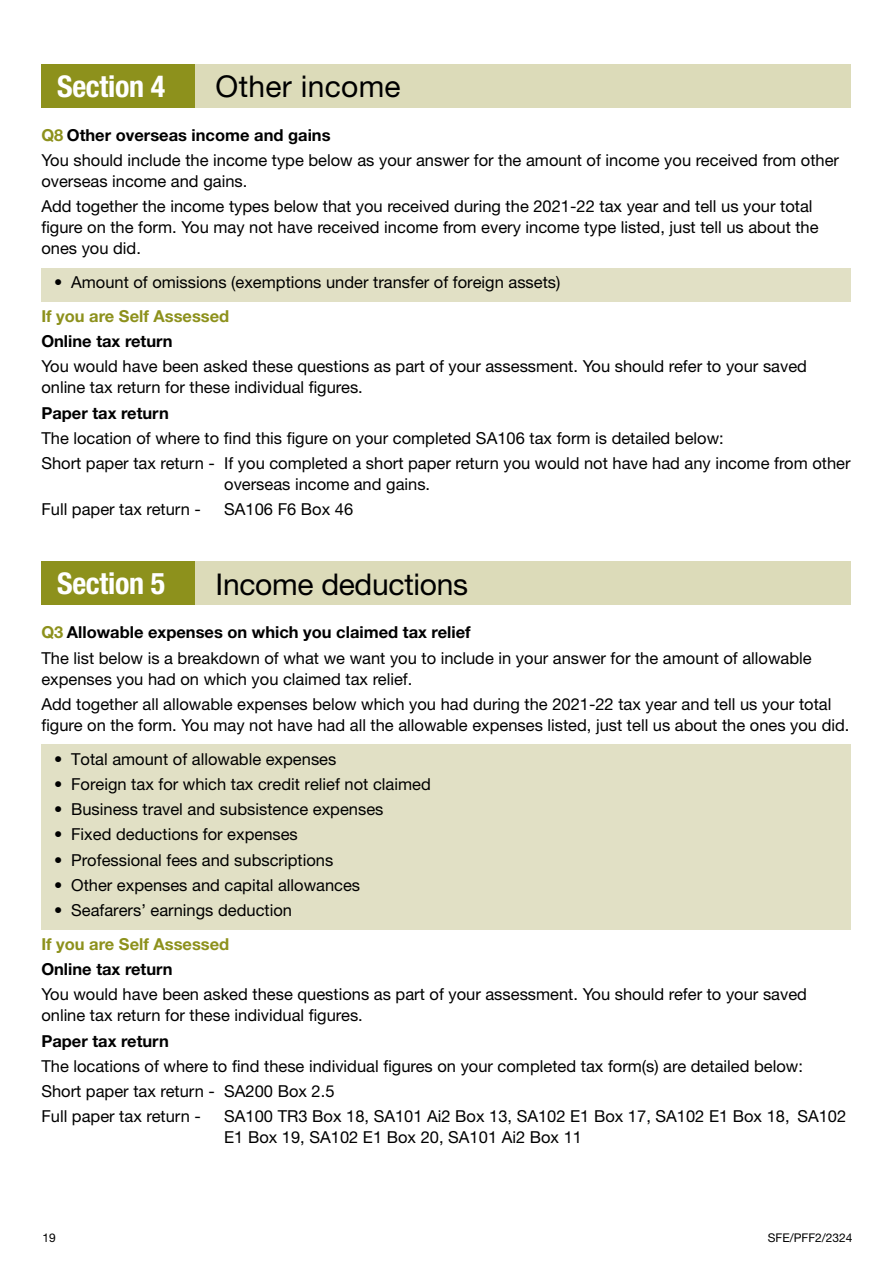
<style>
.page{position:relative;width:893px;height:1263px;background:#fff}
.page>*{position:absolute;margin:0;border:0;box-sizing:border-box;transform-origin:0 0}
.H2_-_Section_Title{font:700 condensed 30px "Helvetica Neue LT Std";letter-spacing:-.01em;color:#fff}
.H2_-_Section_Title-2{font:30px "Helvetica Neue LT Std";letter-spacing:-.01em;color:#000}
.H2_-_Section_Title-3{font:30px "Helvetica Neue LT Std";letter-spacing:.01em;color:#000}
.Body{font:16.5px/21px "Helvetica Neue LT Std";color:#000}
.Shaded_Bullet_List{font:16.5px "Helvetica Neue LT Std";color:#000}
.Body_Indent{font:700 16.5px "Helvetica Neue LT Std";color:#000}
.Body-2{font:700 16.5px "Helvetica Neue LT Std";color:#000}
.Body-3{font:700 16.5px "Helvetica Neue LT Std";color:#8d911c}
.t1{font:12px "Helvetica Neue LT Std";color:#000}
.s1{color:#8d911c}
</style>
<div class="page">
<div style="left:191px;top:64px;width:659px;height:44px;background:#dcdbb9"></div>
<div style="left:41px;top:64px;width:153px;height:44px;background:#8d911c"></div>
<div style="left:41px;top:268px;width:809px;height:33px;background:#e1e0c5"></div>
<div style="left:191px;top:561px;width:659px;height:44px;background:#dcdbb9"></div>
<div style="left:41px;top:561px;width:153px;height:44px;background:#8d911c"></div>
<div style="left:41px;top:744px;width:809px;height:34px;background:#e1e0c5"></div>
<div style="left:41px;top:769px;width:809px;height:34px;background:#e1e0c5"></div>
<div style="left:41px;top:795px;width:809px;height:33px;background:#e1e0c5"></div>
<div style="left:41px;top:820px;width:809px;height:33px;background:#e1e0c5"></div>
<div style="left:41px;top:845px;width:809px;height:34px;background:#e1e0c5"></div>
<div style="left:41px;top:870px;width:809px;height:34px;background:#e1e0c5"></div>
<div style="left:41px;top:896px;width:809px;height:33px;background:#e1e0c5"></div>
<h2 class="H2_-_Section_Title" style="left:57px;top:68px;width:110px">Section 4</h2>
<h2 class="H2_-_Section_Title-3" style="left:216px;top:69px;width:187px">Other income</h2>
<p class="Body_Indent" style="left:41px;top:125px;width:291px"><span class="s1">Q8</span> Other overseas income and gains</p>
<p class="Body" style="left:41px;top:149px;width:799px">You should include the income type below as your answer for the amount of income you received from other overseas income and gains.</p>
<p class="Body" style="left:41px;top:196px;width:779px">Add together the income types below that you received during the 2021-22 tax year and tell us your total figure on the form. You may not have received income from every income type listed, just tell us about the ones you did.</p>
<p class="Shaded_Bullet_List" style="left:54px;top:272px;width:508px">• Amount of omissions (exemptions under transfer of foreign assets)</p>
<p class="Body-3" style="left:41px;top:306px;width:189px">If you are Self Assessed</p>
<p class="Body-2" style="left:41px;top:331px;width:133px">Online tax return</p>
<p class="Body" style="left:41px;top:356px;width:767px">You would have been asked these questions as part of your assessment. You should refer to your saved online tax return for these individual figures.</p>
<p class="Body-2" style="left:41px;top:402px;width:129px">Paper tax return</p>
<p class="Body" style="left:41px;top:427px;width:684px">The location of where to find this figure on your completed SA106 tax form is detailed below:</p>
<p class="Body" style="left:224px;top:452px;width:628px;text-indent:-183px">Short paper tax return - If you completed a short paper return you would not have had any income from other overseas income and gains.</p>
<p class="Body" style="left:41px;top:499px;width:161px">Full paper tax return -</p>
<p class="Body" style="left:224px;top:499px;width:130px">SA106 F6 Box 46</p>
<h2 class="H2_-_Section_Title" style="left:57px;top:565px;width:110px">Section 5</h2>
<h2 class="H2_-_Section_Title-2" style="left:216px;top:566px;width:254px">Income deductions</h2>
<p class="Body_Indent" style="left:41px;top:622px;width:431px"><span class="s1">Q3</span> Allowable expenses on which you claimed tax relief</p>
<p class="Body" style="left:41px;top:647px;width:772px">The list below is a breakdown of what we want you to include in your answer for the amount of allowable expenses you had on which you claimed tax relief.</p>
<p class="Body" style="left:41px;top:693px;width:810px">Add together all allowable expenses below which you had during the 2021-22 tax year and tell us your total figure on the form. You may not have had all the allowable expenses listed, just tell us about the ones you did.</p>
<p class="Shaded_Bullet_List" style="left:54px;top:749px;width:284px">• Total amount of allowable expenses</p>
<p class="Shaded_Bullet_List" style="left:54px;top:774px;width:378px">• Foreign tax for which tax credit relief not claimed</p>
<p class="Shaded_Bullet_List" style="left:54px;top:799px;width:331px">• Business travel and subsistence expenses</p>
<p class="Shaded_Bullet_List" style="left:54px;top:825px;width:245px">• Fixed deductions for expenses</p>
<p class="Shaded_Bullet_List" style="left:54px;top:850px;width:281px">• Professional fees and subscriptions</p>
<p class="Shaded_Bullet_List" style="left:54px;top:875px;width:308px">• Other expenses and capital allowances</p>
<p class="Shaded_Bullet_List" style="left:54px;top:900px;width:239px">• Seafarers’ earnings deduction</p>
<p class="Body-3" style="left:41px;top:934px;width:189px">If you are Self Assessed</p>
<p class="Body-2" style="left:41px;top:959px;width:133px">Online tax return</p>
<p class="Body" style="left:41px;top:984px;width:767px">You would have been asked these questions as part of your assessment. You should refer to your saved online tax return for these individual figures.</p>
<p class="Body-2" style="left:41px;top:1030px;width:129px">Paper tax return</p>
<p class="Body" style="left:41px;top:1055px;width:763px">The locations of where to find these individual figures on your completed tax form(s) are detailed below:</p>
<p class="Body" style="left:41px;top:1080px;width:295px">Short paper tax return - SA200 Box 2.5</p>
<p class="Body" style="left:41px;top:1106px;width:161px">Full paper tax return -</p>
<p class="Body" style="left:224px;top:1106px;width:624px">SA100 TR3 Box 18, SA101 Ai2 Box 13, SA102 E1 Box 17, SA102 E1 Box 18, SA102<br>E1 Box 19, SA102 E1 Box 20, SA101 Ai2 Box 11</p>
<p class="t1" style="left:42px;top:1231px;width:15px">19</p>
<p class="t1" style="left:768px;top:1230px;width:86px">SFE/PFF2/2324</p>
</div>
